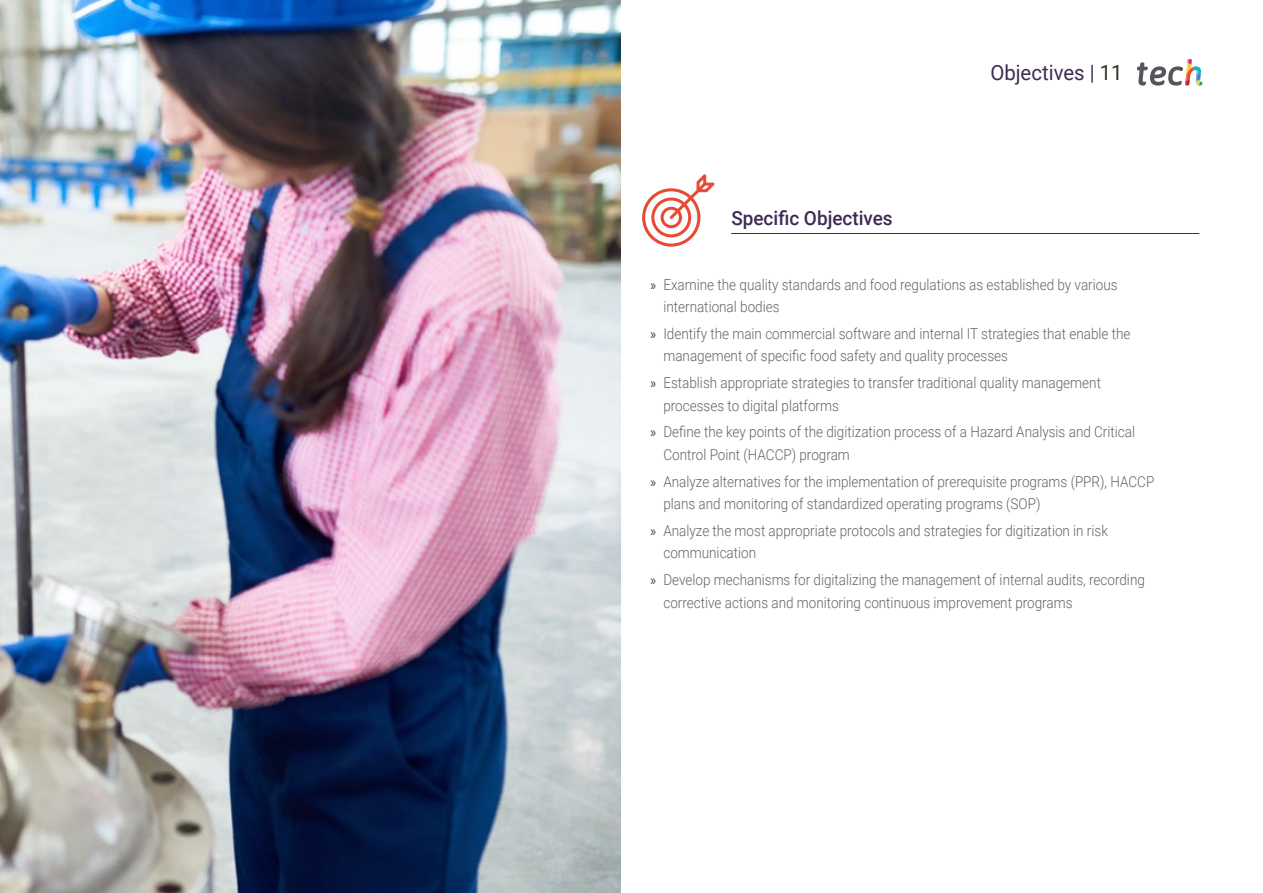
<style>
.page{position:relative;width:1263px;height:893px;background:#fff}
.page>*{position:absolute;margin:0;border:0;box-sizing:border-box;transform-origin:0 0}
.t1{font:21px "Roboto";color:#3d2b56}
.t2{font:500 19.5px "Roboto";color:#3d2b56}
.t3{font:300 15px/22.5px "Roboto";color:#61646a;scale:.9 1}
.s1{color:#312e20}
.s2{font-family:"Myriad Pro";font-weight:400;color:#3d2b56}
</style>
<div class="page">
<svg style="left:642px;top:174px;width:72px;height:73px"></svg>
<hr style="left:731px;top:233px;width:468px;height:1px;background:#3d2b56">
<img style="left:0;top:0;width:621px;height:893px">
<svg style="left:1137px;top:59px;width:65px;height:27px"></svg>
<h2 class="t2" style="left:731px;top:205px;width:163px">Specific Objectives</h2>
<h1 class="t1" style="left:990px;top:57px;width:134px">Objectives | <span class="s1">11</span></h1>
<p class="t3" style="left:663px;top:272px;width:506px;text-indent:-13px"><span class="s2">»</span> Examine the quality standards and food regulations as established by various international bodies</p>
<p class="t3" style="left:663px;top:322px;width:520px;text-indent:-13px"><span class="s2">»</span> Identify the main commercial software and internal IT strategies that enable the management of specific food safety and quality processes</p>
<p class="t3" style="left:663px;top:371px;width:488px;text-indent:-13px"><span class="s2">»</span> Establish appropriate strategies to transfer traditional quality management processes to digital platforms</p>
<p class="t3" style="left:663px;top:420px;width:526px;text-indent:-13px"><span class="s2">»</span> Define the key points of the digitization process of a Hazard Analysis and Critical<br>Control Point (HACCP) program</p>
<p class="t3" style="left:663px;top:469px;width:547px;text-indent:-13px"><span class="s2">»</span> Analyze alternatives for the implementation of prerequisite programs (PPR), HACCP plans and monitoring of standardized operating programs (SOP)</p>
<p class="t3" style="left:663px;top:519px;width:495px;text-indent:-13px"><span class="s2">»</span> Analyze the most appropriate protocols and strategies for digitization in risk communication</p>
<p class="t3" style="left:663px;top:568px;width:536px;text-indent:-13px"><span class="s2">»</span> Develop mechanisms for digitalizing the management of internal audits, recording corrective actions and monitoring continuous improvement programs</p>
</div>
